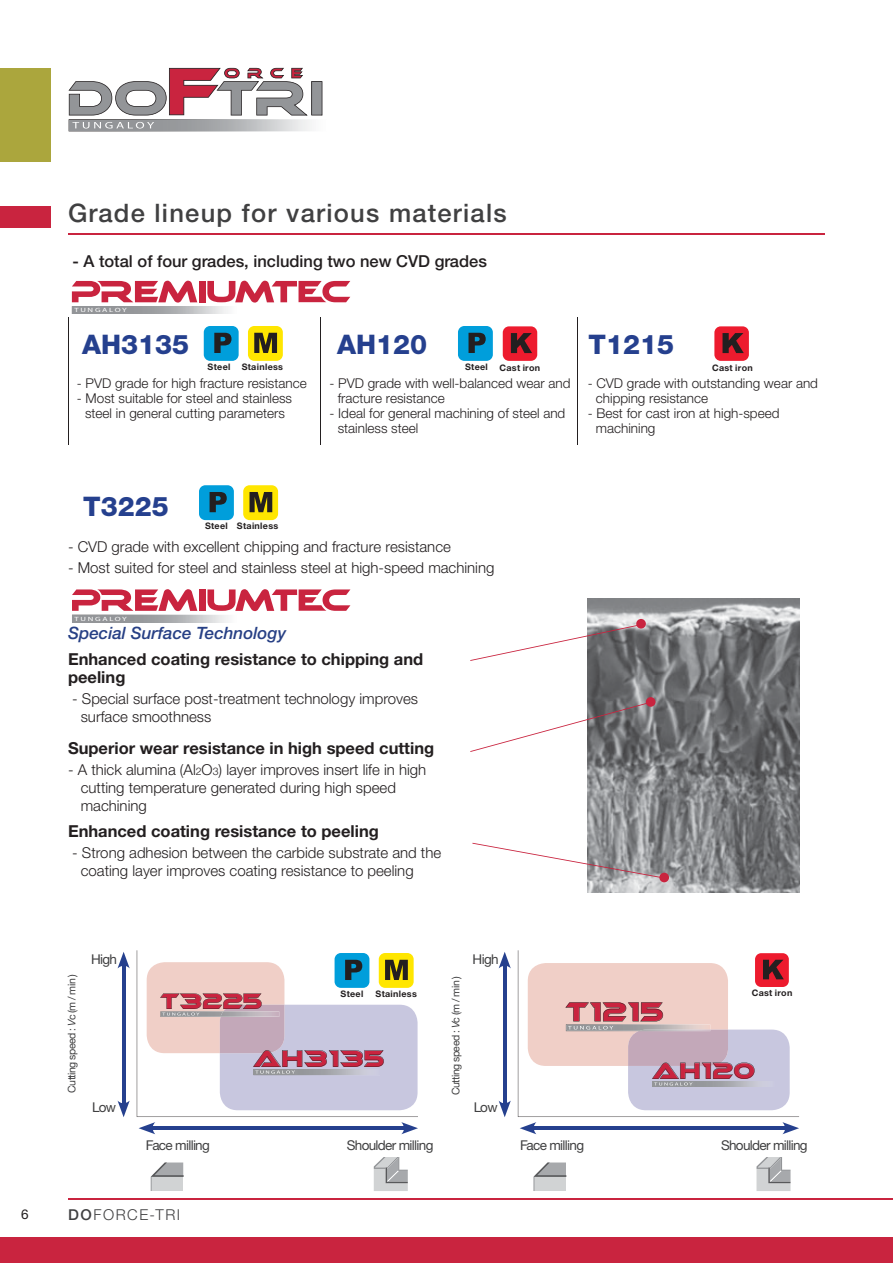
<style>
.page{position:relative;width:893px;height:1263px;background:#fff}
.page>*{position:absolute;margin:0;border:0;box-sizing:border-box;transform-origin:0 0}
.t1{font:800 27px "Helvetica Neue LTW1 G";color:#25408e}
.t2{font:25.8px "Ethnocentric";letter-spacing:.02em;color:#c9243f}
.t3{font:500 25.5px "Helvetica Neue LTW1 G";letter-spacing:.05em;color:#404041}
.t4{font:22.5px "Ethnocentric";letter-spacing:.02em;color:#c9243f}
.t5{font:21.9px "Ethnocentric";letter-spacing:.02em;color:#c9243f}
.t6{font:21.15px "Ethnocentric";letter-spacing:.02em;color:#c9243f}
.t7{font:italic 500 16.95px "Helvetica Neue LTW1 G";color:#274085}
.t8{font:700 16.5px/18px "Helvetica Neue LTW1 G";color:#231f20}
.t9{font:500 16.5px "Helvetica Neue LTW1 G";color:#231f20}
.t10{font:300 15px/18px "Helvetica Neue LTW1 G";color:#231f20}
.t11{font:300 15px "Helvetica Neue LTW1 G";letter-spacing:.105em;color:#404041}
.t12{font:300 13.5px/15px "Helvetica Neue LTW1 G";color:#231f20}
.t13{font:13.5px "Helvetica Neue LTW1 G";letter-spacing:-.05em;color:#404041}
.t14{font:13.5px "Helvetica Neue LTW1 G";color:#231f20}
.t15{font:10.5px "Helvetica Neue LTW1 G";letter-spacing:-.05em;color:#404041}
.t16{font:700 9px "Helvetica Neue LTW1 G";letter-spacing:.035em;color:#231f20}
.t17{font:6.15px "Myriad Pro";letter-spacing:.2em;color:#fff;scale:1.41 1}
.s1{font-size:10.5px}
.s2{font-style:italic}
.s3{font-weight:500}
</style>
<div class="page">
<div style="left:0;top:68px;width:51px;height:94px;background:#aba63d"></div>
<div style="left:0;top:1237px;width:893px;height:26px;background:#c9243f"></div>
<hr style="left:68px;top:1199px;width:825px;height:1px;background:#c9243f">
<img style="left:69px;top:119px;width:236px;height:1px">
<svg style="left:72px;top:122px;width:82px;height:7px"></svg>
<svg style="left:68px;top:68px;width:254px;height:47px"></svg>
<hr style="left:68px;top:233px;width:757px;height:2px;background:#c9243f">
<div style="left:0;top:206px;width:51px;height:22px;background:#c9243f"></div>
<div style="left:204px;top:326px;width:35px;height:35px;background:#009edb;border-radius:6px"></div>
<svg style="left:214px;top:333px;width:17px;height:20px"></svg>
<div style="left:458px;top:326px;width:35px;height:35px;background:#009edb;border-radius:6px"></div>
<svg style="left:468px;top:333px;width:18px;height:20px"></svg>
<div style="left:199px;top:485px;width:35px;height:35px;background:#009edb;border-radius:6px"></div>
<svg style="left:210px;top:492px;width:17px;height:20px"></svg>
<div style="left:248px;top:326px;width:35px;height:35px;background:#ffe600;border-radius:6px"></div>
<svg style="left:254px;top:333px;width:23px;height:20px"></svg>
<div style="left:243px;top:485px;width:35px;height:35px;background:#ffe600;border-radius:6px"></div>
<svg style="left:249px;top:492px;width:23px;height:20px"></svg>
<div style="left:503px;top:326px;width:34px;height:35px;background:#ed1b2e;border-radius:6px"></div>
<svg style="left:511px;top:333px;width:21px;height:20px"></svg>
<div style="left:714px;top:326px;width:35px;height:35px;background:#ed1b2e;border-radius:6px"></div>
<svg style="left:722px;top:333px;width:22px;height:20px"></svg>
<svg style="left:72px;top:589px;width:125px;height:22px"></svg>
<div style="left:199px;top:589px;width:7px;height:22px;background:#c9243f"></div>
<svg style="left:207px;top:589px;width:143px;height:22px"></svg>
<hr style="left:68px;top:318px;width:1px;height:127px;background:#231f20">
<hr style="left:320px;top:318px;width:1px;height:127px;background:#231f20">
<hr style="left:577px;top:318px;width:1px;height:127px;background:#231f20">
<svg style="left:72px;top:281px;width:125px;height:22px"></svg>
<div style="left:199px;top:281px;width:6px;height:21px;background:#c9243f"></div>
<svg style="left:207px;top:281px;width:143px;height:22px"></svg>
<svg style="left:374px;top:1157px;width:34px;height:34px"></svg>
<svg style="left:756px;top:1157px;width:34px;height:34px"></svg>
<svg style="left:151px;top:1162px;width:32px;height:29px"></svg>
<svg style="left:533px;top:1162px;width:33px;height:29px"></svg>
<img style="left:588px;top:598px;width:211px;height:294px">
<div style="left:636px;top:619px;width:10px;height:10px;background:#c9243f;border-radius:50%"></div>
<div style="left:646px;top:697px;width:9px;height:10px;background:#c9243f;border-radius:50%"></div>
<div style="left:659px;top:873px;width:10px;height:9px;background:#c9243f;border-radius:50%"></div>
<svg style="left:470px;top:624px;width:173px;height:37px"></svg>
<svg style="left:470px;top:702px;width:179px;height:50px"></svg>
<svg style="left:472px;top:843px;width:191px;height:35px"></svg>
<hr style="left:122px;top:962px;width:3px;height:145px;background:#25408e">
<svg style="left:118px;top:952px;width:12px;height:16px"></svg>
<svg style="left:118px;top:1101px;width:12px;height:16px"></svg>
<hr style="left:503px;top:962px;width:3px;height:145px;background:#25408e">
<svg style="left:499px;top:952px;width:12px;height:16px"></svg>
<svg style="left:499px;top:1101px;width:12px;height:16px"></svg>
<svg style="left:137px;top:950px;width:281px;height:167px"></svg>
<svg style="left:518px;top:950px;width:281px;height:167px"></svg>
<hr style="left:149px;top:1127px;width:258px;height:3px;background:#25408e">
<svg style="left:139px;top:1122px;width:16px;height:12px"></svg>
<svg style="left:401px;top:1122px;width:17px;height:12px"></svg>
<hr style="left:530px;top:1127px;width:258px;height:3px;background:#25408e">
<svg style="left:520px;top:1122px;width:16px;height:12px"></svg>
<svg style="left:782px;top:1122px;width:17px;height:12px"></svg>
<div style="left:335px;top:953px;width:34px;height:35px;background:#009edb;border-radius:6px"></div>
<div style="left:379px;top:953px;width:35px;height:35px;background:#ffe600;border-radius:6px"></div>
<div style="left:755px;top:953px;width:34px;height:34px;background:#ed1b2e;border-radius:6px"></div>
<svg style="left:147px;top:960px;width:270px;height:150px"></svg>
<svg style="left:528px;top:960px;width:262px;height:150px"></svg>
<h3 class="t3" style="left:68px;top:204px;width:440px">Grade lineup for various materials</h3>
<p class="t9" style="left:73px;top:255px;width:416px">- A total of four grades, including two new CVD grades</p>
<p class="t17" style="left:74px;top:306px;width:39px">TUNGALOY</p>
<h1 class="t1" style="left:82px;top:329px;width:109px">AH3135</h1>
<h1 class="t1" style="left:337px;top:329px;width:92px">AH120</h1>
<h1 class="t1" style="left:588px;top:329px;width:87px">T1215</h1>
<p class="t16" style="left:208px;top:364px;width:24px">Steel</p>
<p class="t16" style="left:242px;top:364px;width:43px">Stainless</p>
<p class="t16" style="left:465px;top:364px;width:24px">Steel</p>
<p class="t16" style="left:499px;top:365px;width:42px">Cast iron</p>
<p class="t16" style="left:712px;top:365px;width:42px">Cast iron</p>
<p class="t12" style="left:77px;top:377px;width:231px">- PVD grade for high fracture resistance</p>
<p class="t12" style="left:77px;top:392px;width:217px;text-align:center">- Most suitable for steel and stainless steel in general cutting parameters</p>
<p class="t12" style="left:338px;top:377px;width:234px;text-indent:-8px">- PVD grade with well-balanced wear and fracture resistance</p>
<p class="t12" style="left:338px;top:407px;width:229px;text-indent:-8px">- Ideal for general machining of steel and stainless steel</p>
<p class="t12" style="left:596px;top:377px;width:224px;text-indent:-8px">- CVD grade with outstanding wear and chipping resistance</p>
<p class="t12" style="left:596px;top:407px;width:185px;text-indent:-8px">- Best for cast iron at high-speed machining</p>
<h1 class="t1" style="left:83px;top:490px;width:87px">T3225</h1>
<p class="t16" style="left:205px;top:523px;width:24px">Steel</p>
<p class="t16" style="left:237px;top:523px;width:43px">Stainless</p>
<p class="t10" style="left:68px;top:540px;width:384px">- CVD grade with excellent chipping and fracture resistance</p>
<p class="t10" style="left:68px;top:561px;width:428px">- Most suited for steel and stainless steel at high-speed machining</p>
<p class="t17" style="left:74px;top:615px;width:39px">TUNGALOY</p>
<p class="t7" style="left:68px;top:623px;width:220px">Special Surface Technology</p>
<p class="t8" style="left:68px;top:652px;width:357px">Enhanced coating resistance to chipping and peeling</p>
<p class="t10" style="left:81px;top:692px;width:339px;text-indent:-9px">- Special surface post-treatment technology improves surface smoothness</p>
<p class="t8" style="left:68px;top:741px;width:368px">Superior wear resistance in high speed cutting</p>
<p class="t10" style="left:81px;top:763px;width:347px;text-indent:-13px">- A thick alumina (Al<span class="s1">2</span>O<span class="s1">3</span>) layer improves insert life in high cutting temperature generated during high speed machining</p>
<p class="t8" style="left:68px;top:824px;width:312px">Enhanced coating resistance to peeling</p>
<p class="t10" style="left:81px;top:845px;width:362px;text-indent:-9px">- Strong adhesion between the carbide substrate and the coating layer improves coating resistance to peeling</p>
<p class="t13" style="left:91px;top:954px;width:27px">High</p>
<p class="t13" style="left:473px;top:954px;width:27px">High</p>
<p class="t15" style="left:68px;top:1093px;width:120px;rotate:-90deg">Cutting speed : <span class="s2">V</span>c (m / min )</p>
<p class="t15" style="left:452px;top:1095px;width:120px;rotate:-90deg">Cutting speed : <span class="s2">V</span>c (m / min )</p>
<p class="t16" style="left:341px;top:990px;width:24px">Steel</p>
<p class="t16" style="left:375px;top:990px;width:43px">Stainless</p>
<p class="t16" style="left:752px;top:990px;width:42px">Cast iron</p>
<h3 class="t6" style="left:161px;top:990px;width:103px">T3225</h3>
<h2 class="t2" style="left:566px;top:999px;width:99px">T1215</h2>
<h3 class="t4" style="left:254px;top:1047px;width:132px">AH3135</h3>
<h3 class="t5" style="left:652px;top:1059px;width:104px">AH120</h3>
<p class="t13" style="left:92px;top:1103px;width:25px">Low</p>
<p class="t13" style="left:474px;top:1103px;width:25px">Low</p>
<p class="t13" style="left:347px;top:1141px;width:88px">Shoulder milling</p>
<p class="t13" style="left:721px;top:1141px;width:88px">Shoulder milling</p>
<p class="t13" style="left:146px;top:1141px;width:65px">Face milling</p>
<p class="t13" style="left:520px;top:1141px;width:65px">Face milling</p>
<p class="t14" style="left:21px;top:1210px;width:9px">6</p>
<p class="t11" style="left:68px;top:1210px;width:114px"><span class="s3">DO</span>FORCE-TRI</p>
</div>
